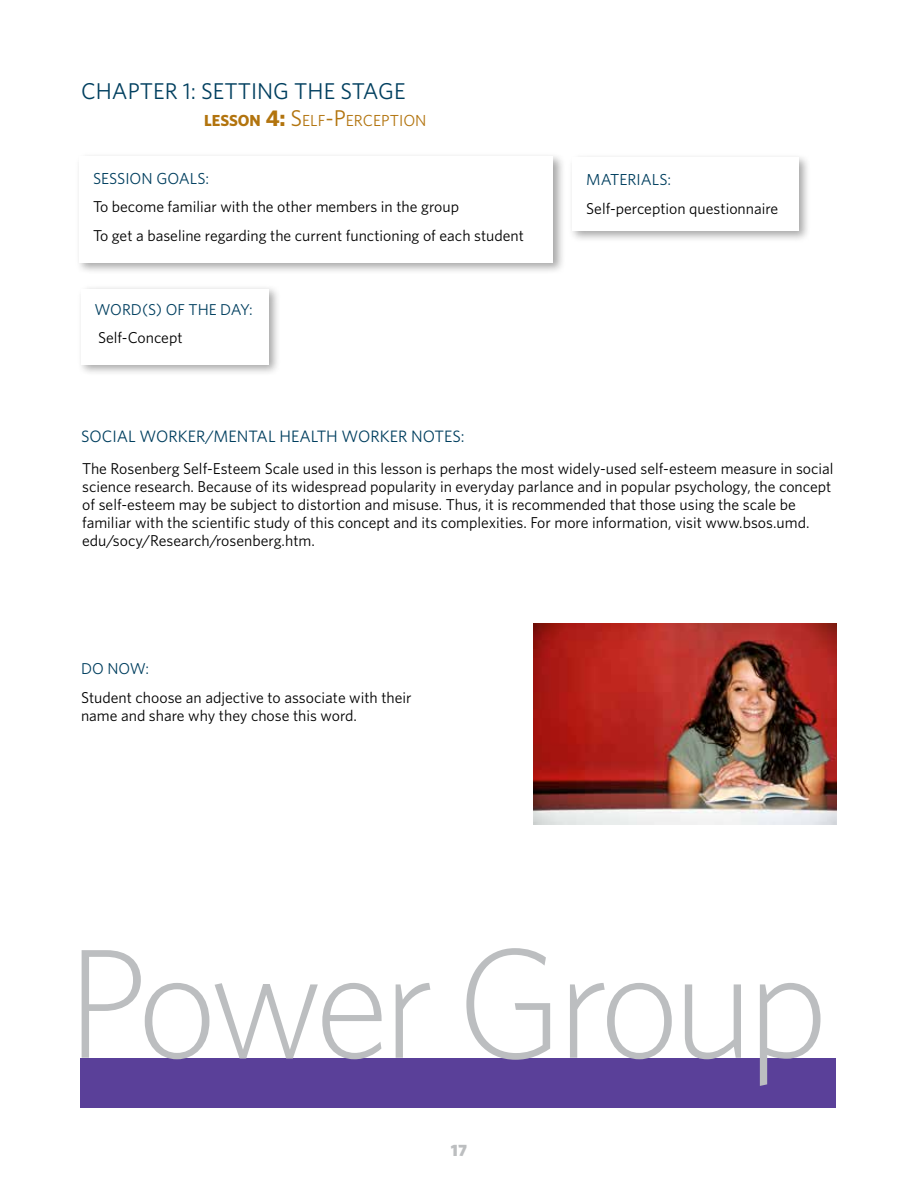
<style>
.page{position:relative;width:918px;height:1188px;background:#fff}
.page>*{position:absolute;margin:0;border:0;box-sizing:border-box;transform-origin:0 0}
.t1{font:300 155.85px "Whitney";letter-spacing:-.05em;color:#bcbec0}
.t2{font:22.8px "Whitney";color:#003f5f}
.t3{font:16.5px "Whitney";color:#003f5f}
.t4{font:900 16.5px "Whitney";color:#bcbec0}
.t5{font:16.05px "Whitney";color:#b2740e}
.t6{font:15.9px "Whitney";color:#003f5f}
.t7{font:15.75px/18px "Whitney";color:#000}
.t8{font:15.75px "Whitney";color:#003f5f}
.s1{font-weight:700}
.s2{font-weight:700;font-size:22.8px}
.s3{font-size:22.8px}
</style>
<div class="page">
<div style="left:75px;top:152px;width:491px;height:123px;background:#000;opacity:.35"></div>
<div style="left:80px;top:156px;width:474px;height:106px;background:#fff"></div>
<div style="left:568px;top:153px;width:243px;height:90px;background:#000;opacity:.35"></div>
<div style="left:573px;top:157px;width:226px;height:73px;background:#fff"></div>
<div style="left:77px;top:284px;width:204px;height:93px;background:#000;opacity:.35"></div>
<div style="left:81px;top:289px;width:188px;height:75px;background:#fff"></div>
<div style="left:80px;top:1059px;width:756px;height:49px;background:#5a4099"></div>
<img style="left:534px;top:623px;width:303px;height:202px">
<h2 class="t2" style="left:81px;top:75px;width:326px">CHAPTER 1: SETTING THE STAGE</h2>
<p class="t5" style="left:204px;top:110px;width:224px"><span class="s1">LESSON</span> <span class="s2">4:</span> <span class="s3">S</span> ELF<span class="s3">-P</span>ERCEPTION</p>
<p class="t6" style="left:93px;top:167px;width:118px">SESSION GOALS:</p>
<p class="t7" style="left:93px;top:192px;width:433px;line-height:28.8px">To become familiar with the other members in the group<br>To get a baseline regarding the current functioning of each student</p>
<p class="t8" style="left:94px;top:299px;width:160px">WORD(S) OF THE DAY:</p>
<p class="t7" style="left:98px;top:329px;width:86px">Self-Concept</p>
<p class="t3" style="left:81px;top:425px;width:385px">SOCIAL WORKER/MENTAL HEALTH WORKER NOTES:</p>
<p class="t6" style="left:586px;top:169px;width:86px">MATERIALS:</p>
<p class="t7" style="left:586px;top:199px;width:194px">Self-perception questionnaire</p>
<p class="t7" style="left:82px;top:459px;width:753px">The Rosenberg Self-Esteem Scale used in this lesson is perhaps the most widely-used self-esteem measure in social science research. Because of its widespread popularity in everyday parlance and in popular psychology, the concept of self-esteem may be subject to distortion and misuse. Thus, it is recommended that those using the scale be familiar with the scientific study of this concept and its complexities. For more information, visit www.bsos.umd. edu/socy/Research/rosenberg.htm.</p>
<p class="t8" style="left:81px;top:658px;width:70px">DO NOW:</p>
<p class="t7" style="left:81px;top:688px;width:332px">Student choose an adjective to associate with their name and share why they chose this word.</p>
<h1 class="t1" style="left:66px;top:900px;width:764px">Power Group</h1>
<p class="t4" style="left:451px;top:1139px;width:18px">17</p>
</div>
